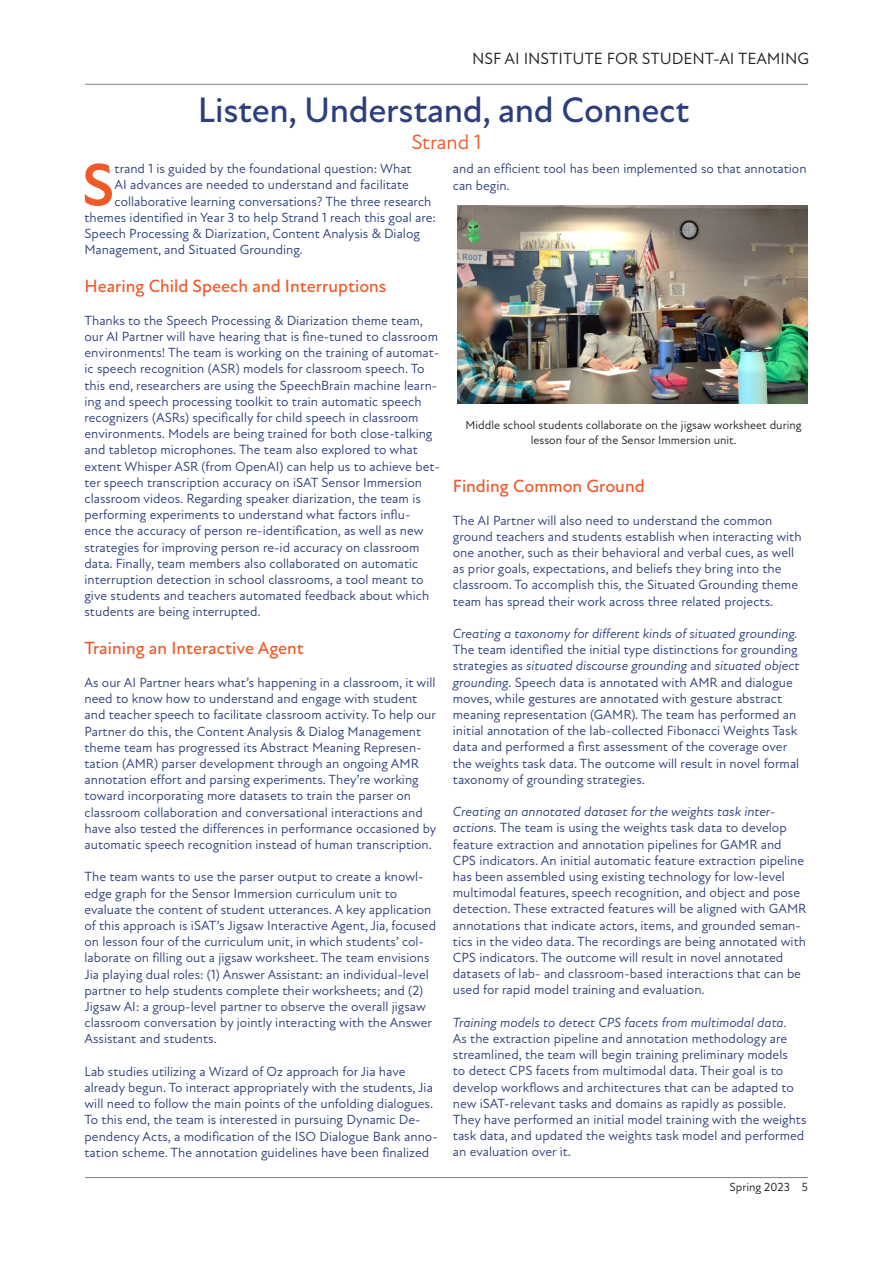
<style>
.page{position:relative;width:893px;height:1263px;background:#fff}
.page>*{position:absolute;margin:0;border:0;box-sizing:border-box;transform-origin:0 0}
.Dropcap{font:700 61.2px "New Atten";color:#f15929}
.Headline{font:500 36px "New Atten";letter-spacing:-.01em;color:#2c3f7c}
.Intro{font:21px "New Atten";letter-spacing:-.005em;color:#f15929}
.Subheadings{font:500 18px "New Atten";color:#f15929}
.t1{font:16.5px "New Atten";color:#231f20}
.Copy{font:13.5px/16.2px "New Atten";color:#2c3f7c}
.Dropcap-2{font:13.5px "New Atten";color:#2c3f7c}
.Captions{font:12px/14.4px "New Atten";color:#231f20;text-align:center}
.s1{font-style:italic}
</style>
<div class="page">
<hr style="left:85px;top:1177px;width:723px;height:1px;background:#808183">
<hr style="left:85px;top:84px;width:723px;height:1px;background:#808183">
<img style="left:457px;top:205px;width:350px;height:199px">
<p class="t1" style="left:472px;top:49px;width:339px">NSF AI INSTITUTE FOR STUDENT-AI TEAMING</p>
<p class="Headline" style="left:198px;top:89px;width:493px">Listen, Understand, and Connect</p>
<p class="Intro" style="left:411px;top:129px;width:72px">Strand 1</p>
<p class="Dropcap" style="left:82px;top:149px;width:34px">S</p>
<p class="Dropcap-2" style="left:115px;top:161px;width:299px">trand 1 is guided by the foundational question: What</p>
<p class="Dropcap-2" style="left:115px;top:177px;width:296px">AI advances are needed to understand and facilitate</p>
<p class="Dropcap-2" style="left:115px;top:193px;width:318px">collaborative learning conversations? The three research</p>
<p class="Dropcap-2" style="left:85px;top:209px;width:353px">themes identified in Year 3 to help Strand 1 reach this goal are:</p>
<p class="Dropcap-2" style="left:85px;top:225px;width:337px">Speech Processing &amp; Diarization, Content Analysis &amp; Dialog</p>
<p class="Dropcap-2" style="left:85px;top:242px;width:220px">Management, and Situated Grounding.</p>
<p class="Subheadings" style="left:85px;top:275px;width:304px">Hearing Child Speech and Interruptions</p>
<p class="Copy" style="left:85px;top:312px;width:357px">Thanks to the Speech Processing &amp; Diarization theme team, our AI Partner will have hearing that is fine-tuned to classroom environments! The team is working on the training of automat&shy;ic speech recognition (ASR) models for classroom speech. To this end, researchers are using the SpeechBrain machine learn&shy;ing and speech processing toolkit to train automatic speech recognizers (ASRs) specifically for child speech in classroom environments. Models are being trained for both close-talking and tabletop microphones. The team also explored to what extent Whisper ASR (from OpenAI) can help us to achieve bet&shy;ter speech transcription accuracy on iSAT Sensor Immersion classroom videos. Regarding speaker diarization, the team is performing experiments to understand what factors influ&shy;ence the accuracy of person re-identification, as well as new strategies for improving person re-id accuracy on classroom data. Finally, team members also collaborated on automatic interruption detection in school classrooms, a tool meant to give students and teachers automated feedback about which students are being interrupted.</p>
<p class="Subheadings" style="left:85px;top:638px;width:221px">Training an Interactive Agent</p>
<p class="Copy" style="left:85px;top:674px;width:353px">As our AI Partner hears what’s happening in a classroom, it will need to know how to understand and engage with student and teacher speech to facilitate classroom activity. To help our Partner do this, the Content Analysis &amp; Dialog Management theme team has progressed its Abstract Meaning Represen&shy;tation (AMR) parser development through an ongoing AMR annotation effort and parsing experiments. They’re working toward incorporating more datasets to train the parser on classroom collaboration and conversational interactions and have also tested the differences in performance occasioned by automatic speech recognition instead of human transcription.</p>
<p class="Copy" style="left:85px;top:869px;width:353px">The team wants to use the parser output to create a knowl&shy;edge graph for the Sensor Immersion curriculum unit to evaluate the content of student utterances. A key application of this approach is iSAT’s Jigsaw Interactive Agent, Jia, focused on lesson four of the curriculum unit, in which students’ col&shy;laborate on filling out a jigsaw worksheet. The team envisions Jia playing dual roles: (1) Answer Assistant: an individual-level partner to help students complete their worksheets; and (2)<br>Jigsaw AI: a group-level partner to observe the overall jigsaw classroom conversation by jointly interacting with the Answer Assistant and students.</p>
<p class="Copy" style="left:85px;top:1063px;width:355px">Lab studies utilizing a Wizard of Oz approach for Jia have already begun. To interact appropriately with the students, Jia will need to follow the main points of the unfolding dialogues.<br>To this end, the team is interested in pursuing Dynamic De&shy;pendency Acts, a modification of the ISO Dialogue Bank anno&shy;tation scheme. The annotation guidelines have been finalized</p>
<p class="Copy" style="left:453px;top:161px;width:355px">and an efficient tool has been implemented so that annotation can begin.</p>
<p class="Captions" style="left:465px;top:418px;width:338px">Middle school students collaborate on the jigsaw worksheet during lesson four of the Sensor Immersion unit.</p>
<p class="Subheadings" style="left:453px;top:475px;width:193px">Finding Common Ground</p>
<p class="Copy" style="left:453px;top:512px;width:350px">The AI Partner will also need to understand the common ground teachers and students establish when interacting with one another, such as their behavioral and verbal cues, as well as prior goals, expectations, and beliefs they bring into the classroom. To accomplish this, the Situated Grounding theme team has spread their work across three related projects.</p>
<p class="Copy" style="left:453px;top:625px;width:348px"><span class="s1">Creating a taxonomy for different kinds of situated grounding.<br></span>The team identified the initial type distinctions for grounding strategies as <span class="s1">situated discourse grounding</span> and <span class="s1">situated object grounding</span>. Speech data is annotated with AMR and dialogue moves, while gestures are annotated with gesture abstract meaning representation (GAMR). The team has performed an initial annotation of the lab-collected Fibonacci Weights Task data and performed a first assessment of the coverage over the weights task data. The outcome will result in novel formal taxonomy of grounding strategies.</p>
<p class="Copy" style="left:453px;top:804px;width:355px"><span class="s1">Creating an annotated dataset for the weights task inter&shy;actions.</span> The team is using the weights task data to develop feature extraction and annotation pipelines for GAMR and CPS indicators. An initial automatic feature extraction pipeline has been assembled using existing technology for low-level multimodal features, speech recognition, and object and pose detection. These extracted features will be aligned with GAMR annotations that indicate actors, items, and grounded seman&shy;tics in the video data. The recordings are being annotated with CPS indicators. The outcome will result in novel annotated datasets of lab- and classroom-based interactions that can be used for rapid model training and evaluation.</p>
<p class="Copy" style="left:453px;top:1014px;width:355px"><span class="s1">Training models to detect CPS facets from multimodal data.<br></span>As the extraction pipeline and annotation methodology are streamlined, the team will begin training preliminary models<br>to detect CPS facets from multimodal data. Their goal is to develop workflows and architectures that can be adapted to new iSAT-relevant tasks and domains as rapidly as possible.<br>They have performed an initial model training with the weights task data, and updated the weights task model and performed an evaluation over it.</p>
<p class="Captions" style="left:729px;top:1180px;width:80px">Spring 2023 5</p>
</div>
